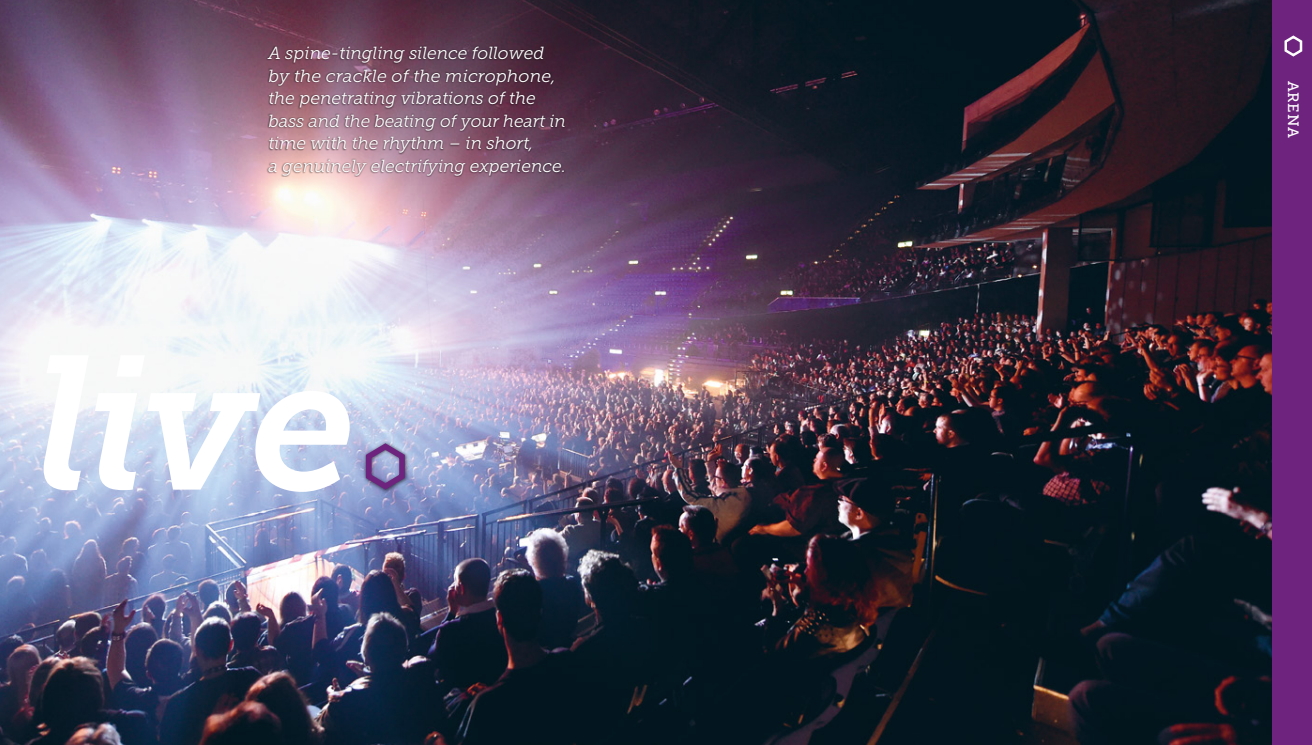
<style>
.page{position:relative;width:1312px;height:745px;background:#fff}
.page>*{position:absolute;margin:0;border:0;box-sizing:border-box;transform-origin:0 0}
.t1{font:italic 189px "Museo Slab 700";color:#fff}
.t2{font:italic 17.5px/22.5px "Museo Slab 300";color:#fff}
.t3{font:15px "Museo Slab 500";letter-spacing:.045em;color:#fff}
</style>
<div class="page">
<img style="left:0;top:0;width:1272px;height:744px">
<div style="left:1272px;top:0;width:39px;height:744px;background:#6e247f"></div>
<svg style="left:1284px;top:35px;width:19px;height:22px"></svg>
<div style="left:266px;top:45px;width:300px;height:132px;background:#000;opacity:.6"></div>
<div style="left:363px;top:440px;width:46px;height:53px;background:#000;opacity:.6"></div>
<svg style="left:361px;top:439px;width:46px;height:53px;background:#8f83b8"></svg>
<img style="left:656px;top:0;width:18px;height:744px">
<p class="t2" style="left:268px;top:42px;width:299px">A spine-tingling silence followed by the crackle of the microphone, the penetrating vibrations of the bass and the beating of your heart in time with the rhythm – in short,<br>a genuinely electrifying experience.</p>
<h1 class="t1" style="left:35px;top:318px;width:322px">live</h1>
<p class="t3" style="left:1301px;top:80px;width:58px;rotate:90deg">ARENA</p>
</div>
